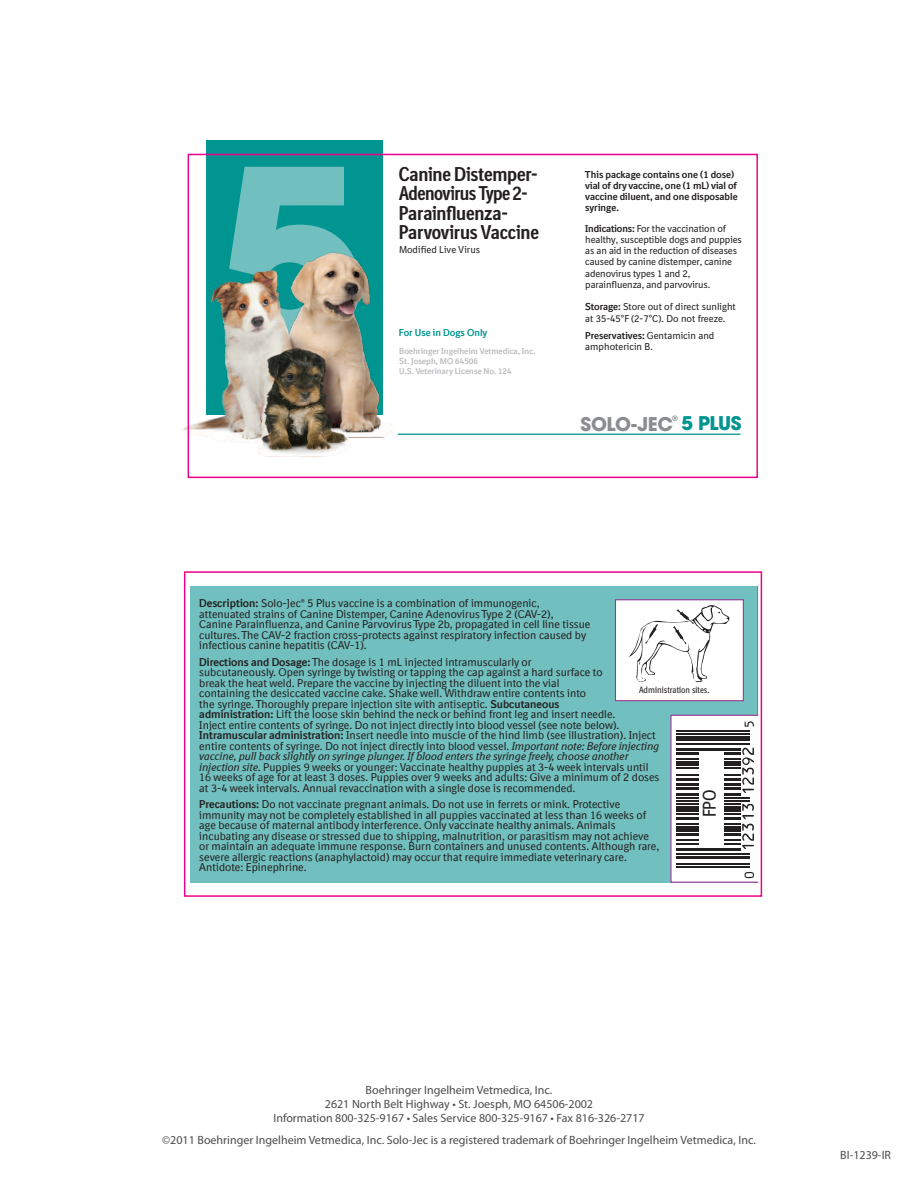
<style>
.page{position:relative;width:918px;height:1188px;background:#fff}
.page>*{position:absolute;margin:0;border:0;box-sizing:border-box;transform-origin:0 0}
.t1{font:700 243.15px "Avant Garde";color:#71bfbe}
.t2{font:700 19.5px/19.5px "BI Sans NEXT Cond";letter-spacing:-.02em;color:#231f20}
.t3{font:700 18.75px "Avant Garde";letter-spacing:-.02em;color:#8a8c8f}
.t4{font:700 18.75px "Avant Garde";color:#009590}
.t5{font:18px "BI Sans NEXT Cond";color:#231f20}
.t6{font:12px "Myriad Pro";color:#4b4c4d}
.t7{font:10.95px/10.5px "BI Sans";color:#231f20}
.t8{font:9.75px/11.2px "BI Sans NEXT";letter-spacing:-.015em;color:#231f20}
.t9{font:700 9.75px/11.2px "BI Sans NEXT";color:#231f20}
.t10{font:700 9.75px "BI Sans NEXT";color:#009590}
.t11{font:9px "BI Sans NEXT Cond";color:#231f20}
.t12{font:700 8.25px/9.9px "BI Sans NEXT";color:#bcbdc0}
.t13{font:700 7.35px "Avant Garde";color:#8a8c8f}
.s1{font-weight:700}
.s2{font-style:italic}
</style>
<div class="page">
<svg style="left:183px;top:571px;width:575px;height:326px"></svg>
<div style="left:206px;top:140px;width:177px;height:275px;background:#009590"></div>
<hr style="left:398px;top:434px;width:343px;height:1px;background:#009590">
<img style="left:181px;top:184px;width:256px;height:289px">
<div style="left:188px;top:154px;width:570px;height:324px;border:2px solid #ed028c"></div>
<div style="left:184px;top:571px;width:578px;height:326px;border:2px solid #ed028c"></div>
<p class="t2" style="left:399px;top:164px;width:142px">Canine Distemper-<br>Adenovirus Type2-<br>Parainfluenza-<br>Parvovirus Vaccine</p>
<p class="t8" style="left:399px;top:244px;width:83px">Modified Live Virus</p>
<p class="t1" style="left:216px;top:99px;width:152px">5</p>
<p class="t9" style="left:585px;top:168px;width:154px">This package contains one (1 dose) vial of dry vaccine, one (1 mL) vial of vaccine diluent, and one disposable syringe.</p>
<p class="t8" style="left:585px;top:222px;width:158px"><span class="s1">Indications:</span> For the vaccination of healthy, susceptible dogs and puppies as an aid in the reduction of diseases caused by canine distemper, canine adenovirus types 1 and 2, parainfluenza, and parvovirus.</p>
<p class="t8" style="left:585px;top:301px;width:152px"><span class="s1">Storage:</span> Store out of direct sunlight at 35-45°F (2-7°C). Do not freeze.</p>
<p class="t8" style="left:585px;top:330px;width:131px"><span class="s1">Preservatives:</span> Gentamicin and amphotericin B.</p>
<p class="t10" style="left:399px;top:327px;width:90px">For Use in Dogs Only</p>
<p class="t12" style="left:399px;top:346px;width:138px">Boehringer Ingelheim Vetmedica, Inc.<br>St. Joseph, MO 64506<br>U.S. Veterinary License No. 124</p>
<p class="t3" style="left:581px;top:411px;width:94px">SOLO-JEC</p>
<p class="t13" style="left:672px;top:414px;width:7px">®</p>
<p class="t4" style="left:682px;top:411px;width:62px">5 PLUS</p>
<p class="t7" style="left:199px;top:598px;width:393px"><span class="s1">Description:</span> Solo-Jec® 5 Plus vaccine is a combination of immunogenic, attenuated strains of Canine Distemper, Canine Adenovirus Type 2 (CAV-2),<br>Canine Parainfluenza, and Canine Parvovirus Type 2b, propagated in cell line tissue cultures. The CAV-2 fraction cross-protects against respiratory infection caused by infectious canine hepatitis (CAV-1).</p>
<p class="t7" style="left:199px;top:657px;width:462px"><span class="s1">Directions and Dosage:</span> The dosage is 1 mL injected intramuscularly or<br>subcutaneously. Open syringe by twisting or tapping the cap against a hard surface to<br>break the heat weld. Prepare the vaccine by injecting the diluent into the vial<br>containing the desiccated vaccine cake. Shake well. Withdraw entire contents into<br>the syringe. Thoroughly prepare injection site with antiseptic. <span class="s1">Subcutaneous<br>administration:</span> Lift the loose skin behind the neck or behind front leg and insert needle.<br>Inject entire contents of syringe. Do not inject directly into blood vessel (see note below).<br><span class="s1">Intramuscular administration:</span> Insert needle into muscle of the hind limb (see illustration). Inject entire contents of syringe. Do not inject directly into blood vessel. <span class="s2">Important note: Before injecting vaccine, pull back slightly on syringe plunger. If blood enters the syringe freely, choose another injection site.</span> Puppies 9 weeks or younger: Vaccinate healthy puppies at 3-4 week intervals until 16 weeks of age for at least 3 doses. Puppies over 9 weeks and adults: Give a minimum of 2 doses at 3-4 week intervals. Annual revaccination with a single dose is recommended.</p>
<p class="t7" style="left:199px;top:799px;width:461px"><span class="s1">Precautions:</span> Do not vaccinate pregnant animals. Do not use in ferrets or mink. Protective immunity may not be completely established in all puppies vaccinated at less than 16 weeks of age because of maternal antibody interference. Only vaccinate healthy animals. Animals incubating any disease or stressed due to shipping, malnutrition, or parasitism may not achieve or maintain an adequate immune response. Burn containers and unused contents. Although rare, severe allergic reactions (anaphylactoid) may occur that require immediate veterinary care.<br>Antidote: Epinephrine.</p>
<p class="t11" style="left:639px;top:685px;width:72px">Administration sites.</p>
<p class="t5" style="left:699px;top:817px;width:29px;rotate:-90deg">FPO</p>
<p class="t6" style="left:366px;top:1083px;width:188px">Boehringer Ingelheim Vetmedica, Inc.</p>
<p class="t6" style="left:325px;top:1097px;width:270px">2621 North Belt Highway • St. Joesph, MO 64506-2002</p>
<p class="t6" style="left:273px;top:1112px;width:373px">Information 800-325-9167 • Sales Service 800-325-9167 • Fax 816-326-2717</p>
<p class="t6" style="left:162px;top:1133px;width:595px">©2011 Boehringer Ingelheim Vetmedica, Inc. Solo-Jec is a registered trademark of Boehringer Ingelheim Vetmedica, Inc.</p>
<p class="t6" style="left:840px;top:1148px;width:52px">BI-1239-IR</p>
</div>
